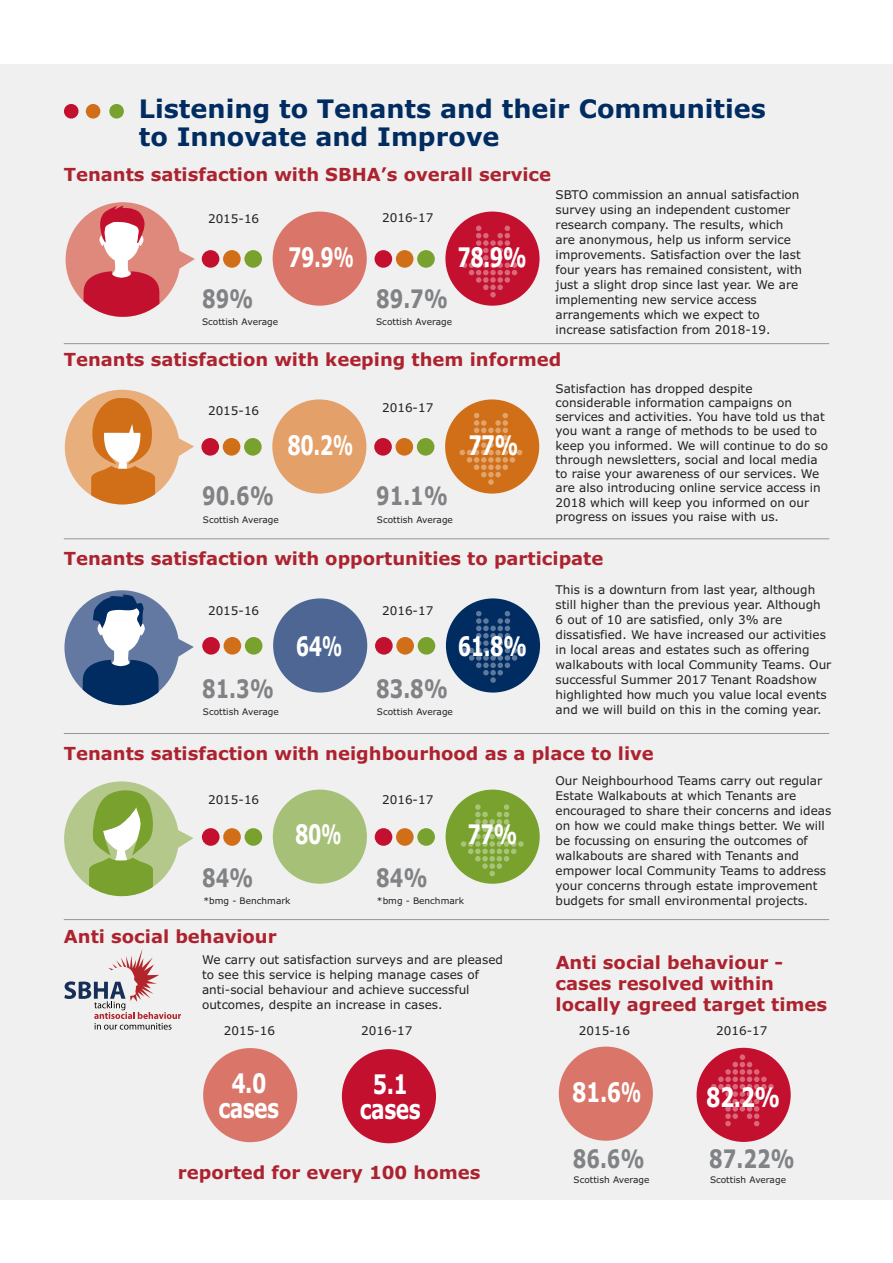
<style>
.page{position:relative;width:893px;height:1263px;background:#fff}
.page>*{position:absolute;margin:0;border:0;box-sizing:border-box;transform-origin:0 0}
.t1{font:700 27px "Verdana";letter-spacing:-.025em;color:#fff;scale:.7 1}
.t2{font:700 27px/25px "Verdana";letter-spacing:-.025em;color:#fff;text-align:center;scale:.75 1}
.t3{font:700 25.5px/28.5px "Verdana";color:#002c62}
.t4{font:700 25.5px "Verdana";color:#808285;scale:.75 1}
.t5{font:700 18px/21px "Verdana";color:#ad222f}
.t6{font:12px/15px "Verdana";color:#231f20}
.t7{font:9px "Verdana";color:#231f20}
</style>
<div class="page">
<div style="left:0;top:64px;width:893px;height:1135px;background:#eff0ef"></div>
<div style="left:64px;top:104px;width:15px;height:15px;background:#c3102f;border-radius:50%"></div>
<div style="left:86px;top:104px;width:14px;height:15px;background:#d06f18;border-radius:50%"></div>
<div style="left:109px;top:104px;width:15px;height:15px;background:#78a22d;border-radius:50%"></div>
<svg style="left:66px;top:202px;width:129px;height:115px"></svg>
<div style="left:244px;top:250px;width:18px;height:18px;background:#78a22d;border-radius:50%"></div>
<div style="left:202px;top:250px;width:17px;height:18px;background:#c3102f;border-radius:50%"></div>
<div style="left:223px;top:250px;width:18px;height:18px;background:#d06f18;border-radius:50%"></div>
<div style="left:273px;top:212px;width:94px;height:94px;background:#d97669;border-radius:50%"></div>
<div style="left:417px;top:250px;width:18px;height:18px;background:#78a22d;border-radius:50%"></div>
<div style="left:375px;top:250px;width:17px;height:18px;background:#c3102f;border-radius:50%"></div>
<div style="left:396px;top:250px;width:17px;height:18px;background:#d06f18;border-radius:50%"></div>
<div style="left:445px;top:212px;width:95px;height:94px;background:#c3102f;border-radius:50%"></div>
<svg style="left:65px;top:390px;width:129px;height:114px"></svg>
<div style="left:244px;top:438px;width:18px;height:18px;background:#78a22d;border-radius:50%"></div>
<div style="left:201px;top:438px;width:18px;height:18px;background:#c3102f;border-radius:50%"></div>
<div style="left:223px;top:438px;width:17px;height:18px;background:#d06f18;border-radius:50%"></div>
<div style="left:272px;top:399px;width:94px;height:95px;background:#e3a068;border-radius:50%"></div>
<div style="left:417px;top:438px;width:17px;height:18px;background:#78a22d;border-radius:50%"></div>
<div style="left:374px;top:438px;width:18px;height:18px;background:#c3102f;border-radius:50%"></div>
<div style="left:396px;top:438px;width:17px;height:18px;background:#d06f18;border-radius:50%"></div>
<div style="left:445px;top:399px;width:94px;height:95px;background:#d06f18;border-radius:50%"></div>
<div style="left:245px;top:637px;width:17px;height:18px;background:#78a22d;border-radius:50%"></div>
<div style="left:202px;top:637px;width:18px;height:18px;background:#c3102f;border-radius:50%"></div>
<div style="left:224px;top:637px;width:17px;height:18px;background:#d06f18;border-radius:50%"></div>
<div style="left:273px;top:598px;width:94px;height:94px;background:#4e6693;border-radius:50%"></div>
<svg style="left:64px;top:590px;width:130px;height:115px"></svg>
<div style="left:418px;top:637px;width:17px;height:18px;background:#78a22d;border-radius:50%"></div>
<div style="left:375px;top:637px;width:18px;height:18px;background:#c3102f;border-radius:50%"></div>
<div style="left:396px;top:637px;width:18px;height:18px;background:#d06f18;border-radius:50%"></div>
<div style="left:446px;top:598px;width:94px;height:94px;background:#002c62;border-radius:50%"></div>
<svg style="left:64px;top:781px;width:129px;height:115px"></svg>
<div style="left:245px;top:828px;width:17px;height:18px;background:#78a22d;border-radius:50%"></div>
<div style="left:202px;top:828px;width:18px;height:18px;background:#c3102f;border-radius:50%"></div>
<div style="left:223px;top:828px;width:18px;height:18px;background:#d06f18;border-radius:50%"></div>
<div style="left:273px;top:790px;width:94px;height:94px;background:#a7c078;border-radius:50%"></div>
<div style="left:417px;top:828px;width:18px;height:18px;background:#78a22d;border-radius:50%"></div>
<div style="left:375px;top:828px;width:17px;height:18px;background:#c3102f;border-radius:50%"></div>
<div style="left:396px;top:828px;width:18px;height:18px;background:#d06f18;border-radius:50%"></div>
<div style="left:446px;top:790px;width:94px;height:94px;background:#78a22d;border-radius:50%"></div>
<div style="left:559px;top:1046px;width:94px;height:95px;background:#d97669;border-radius:50%"></div>
<div style="left:203px;top:1048px;width:94px;height:94px;background:#d97669;border-radius:50%"></div>
<div style="left:342px;top:1049px;width:94px;height:94px;background:#c3102f;border-radius:50%"></div>
<hr style="left:64px;top:343px;width:765px;height:1px;background:#939598">
<hr style="left:64px;top:538px;width:765px;height:1px;background:#939598">
<hr style="left:64px;top:733px;width:765px;height:1px;background:#939598">
<hr style="left:64px;top:919px;width:765px;height:1px;background:#939598">
<svg style="left:64px;top:949px;width:117px;height:81px"></svg>
<div style="left:697px;top:1048px;width:94px;height:94px;background:#c3102f;border-radius:50%"></div>
<svg style="left:462px;top:226px;width:62px;height:71px"></svg>
<svg style="left:460px;top:413px;width:62px;height:72px"></svg>
<svg style="left:462px;top:611px;width:62px;height:72px"></svg>
<svg style="left:461px;top:804px;width:63px;height:72px"></svg>
<svg style="left:711px;top:1054px;width:63px;height:72px"></svg>
<h2 class="t3" style="left:139px;top:95px;width:629px">Listening to Tenants and their Communities to Innovate and Improve</h2>
<h3 class="t5" style="left:64px;top:165px;width:489px">Tenants satisfaction with SBHA’s overall service</h3>
<p class="t6" style="left:208px;top:211px;width:53px">2015-16</p>
<p class="t6" style="left:382px;top:211px;width:53px">2016-17</p>
<h2 class="t4" style="left:202px;top:284px;width:70px">89%</h2>
<h1 class="t1" style="left:288px;top:242px;width:96px">79.9%</h1>
<h2 class="t4" style="left:376px;top:284px;width:98px">89.7%</h2>
<h1 class="t1" style="left:457px;top:242px;width:100px">78.9%</h1>
<p class="t7" style="left:202px;top:317px;width:78px">Scottish Average</p>
<p class="t7" style="left:376px;top:317px;width:78px">Scottish Average</p>
<p class="t6" style="left:556px;top:187px;width:248px">SBTO commission an annual satisfaction survey using an independent customer research company. The results, which are anonymous, help us inform service improvements. Satisfaction over the last four years has remained consistent, with just a slight drop since last year. We are implementing new service access arrangements which we expect to increase satisfaction from 2018-19.</p>
<h3 class="t5" style="left:64px;top:349px;width:499px">Tenants satisfaction with keeping them informed</h3>
<p class="t6" style="left:208px;top:403px;width:53px">2015-16</p>
<p class="t6" style="left:382px;top:400px;width:53px">2016-17</p>
<h1 class="t1" style="left:288px;top:430px;width:96px">80.2%</h1>
<h2 class="t4" style="left:202px;top:481px;width:98px">90.6%</h2>
<p class="t7" style="left:203px;top:514px;width:78px">Scottish Average</p>
<h2 class="t4" style="left:376px;top:481px;width:98px">91.1%</h2>
<p class="t7" style="left:377px;top:514px;width:78px">Scottish Average</p>
<h1 class="t1" style="left:468px;top:430px;width:73px">77%</h1>
<p class="t6" style="left:555px;top:381px;width:274px;line-height:14.2px">Satisfaction has dropped despite considerable information campaigns on services and activities. You have told us that you want a range of methods to be used to keep you informed. We will continue to do so through newsletters, social and local media to raise your awareness of our services. We are also introducing online service access in 2018 which will keep you informed on our progress on issues you raise with us.</p>
<h3 class="t5" style="left:64px;top:549px;width:541px">Tenants satisfaction with opportunities to participate</h3>
<p class="t6" style="left:208px;top:603px;width:53px">2015-16</p>
<p class="t6" style="left:382px;top:603px;width:53px">2016-17</p>
<h1 class="t1" style="left:296px;top:631px;width:68px">64%</h1>
<h1 class="t1" style="left:458px;top:631px;width:100px">61.8%</h1>
<h2 class="t4" style="left:202px;top:674px;width:98px">81.3%</h2>
<p class="t7" style="left:203px;top:707px;width:78px">Scottish Average</p>
<h2 class="t4" style="left:376px;top:674px;width:98px">83.8%</h2>
<p class="t7" style="left:377px;top:707px;width:78px">Scottish Average</p>
<p class="t6" style="left:555px;top:583px;width:277px">This is a downturn from last year, although still higher than the previous year. Although<br>6 out of 10 are satisfied, only 3% are dissatisfied. We have increased our activities in local areas and estates such as offering walkabouts with local Community Teams. Our successful Summer 2017 Tenant Roadshow highlighted how much you value local events and we will build on this in the coming year.</p>
<h3 class="t5" style="left:64px;top:743px;width:592px">Tenants satisfaction with neighbourhood as a place to live</h3>
<p class="t6" style="left:208px;top:793px;width:53px">2015-16</p>
<p class="t6" style="left:382px;top:793px;width:53px">2016-17</p>
<h1 class="t1" style="left:295px;top:819px;width:68px">80%</h1>
<h1 class="t1" style="left:468px;top:819px;width:73px">77%</h1>
<h2 class="t4" style="left:202px;top:863px;width:70px">84%</h2>
<p class="t7" style="left:204px;top:896px;width:89px">*bmg - Benchmark</p>
<h3 class="t5" style="left:64px;top:926px;width:214px">Anti social behaviour</h3>
<h2 class="t4" style="left:376px;top:863px;width:70px">84%</h2>
<p class="t7" style="left:377px;top:896px;width:89px">*bmg - Benchmark</p>
<p class="t6" style="left:202px;top:952px;width:302px">We carry out satisfaction surveys and are pleased to see this service is helping manage cases of anti-social behaviour and achieve successful outcomes, despite an increase in cases.</p>
<p class="t6" style="left:555px;top:774px;width:277px">Our Neighbourhood Teams carry out regular Estate Walkabouts at which Tenants are encouraged to share their concerns and ideas on how we could make things better. We will be focussing on ensuring the outcomes of walkabouts are shared with Tenants and empower local Community Teams to address your concerns through estate improvement budgets for small environmental projects.</p>
<h3 class="t5" style="left:556px;top:952px;width:273px">Anti social behaviour - cases resolved within locally agreed target times</h3>
<p class="t6" style="left:224px;top:1023px;width:53px">2015-16</p>
<p class="t6" style="left:361px;top:1023px;width:53px">2016-17</p>
<p class="t6" style="left:579px;top:1023px;width:53px">2015-16</p>
<p class="t6" style="left:716px;top:1023px;width:53px">2016-17</p>
<h1 class="t2" style="left:231px;top:1071px;width:48px">4.0</h1>
<h1 class="t2" style="left:572px;top:1080px;width:94px">81.6%</h1>
<h1 class="t2" style="left:218px;top:1096px;width:83px">cases</h1>
<h1 class="t2" style="left:360px;top:1072px;width:83px">5.1 cases</h1>
<h3 class="t5" style="left:178px;top:1163px;width:304px">reported for every 100 homes</h3>
<h2 class="t4" style="left:573px;top:1144px;width:98px">86.6%</h2>
<p class="t7" style="left:574px;top:1174px;width:78px">Scottish Average</p>
<h1 class="t2" style="left:706px;top:1085px;width:101px">82.2%</h1>
<h2 class="t4" style="left:709px;top:1144px;width:116px">87.22%</h2>
<p class="t7" style="left:710px;top:1174px;width:78px">Scottish Average</p>
</div>
